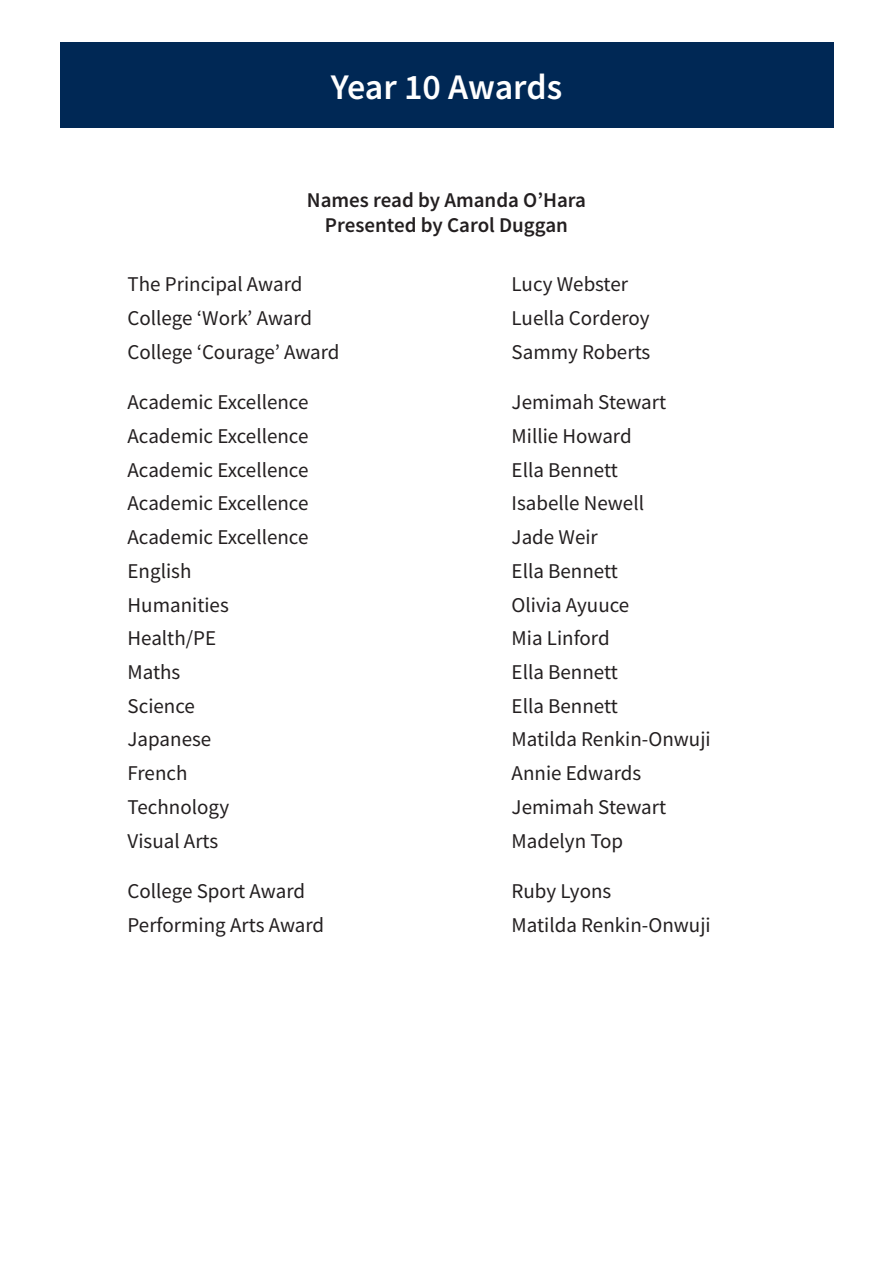
<style>
.page{position:relative;width:893px;height:1263px;background:#fff}
.page>*{position:absolute;margin:0;border:0;box-sizing:border-box;transform-origin:0 0}
.t1{font:600 36px "Source Sans Pro";letter-spacing:-.005em;color:#fff}
.t2{font:21px "Source Sans Pro";color:#231f20}
.t3{font:600 21px "Source Sans Pro";color:#231f20}
</style>
<div class="page">
<div style="left:60px;top:43px;width:773px;height:85px;background:#002855"></div>
<p class="t1" style="left:331px;top:63px;width:233px">Year 10 Awards</p>
<p class="t3" style="left:307px;top:186px;width:281px">Names read by Amanda O’Hara</p>
<p class="t3" style="left:325px;top:212px;width:245px">Presented by Carol Duggan</p>
<p class="t2" style="left:128px;top:271px;width:176px">The Principal Award</p>
<p class="t2" style="left:512px;top:271px;width:118px">Lucy Webster</p>
<p class="t2" style="left:128px;top:305px;width:186px">College ‘Work’ Award</p>
<p class="t2" style="left:512px;top:305px;width:140px">Luella Corderoy</p>
<p class="t2" style="left:128px;top:338px;width:214px">College ‘Courage’ Award</p>
<p class="t2" style="left:512px;top:338px;width:140px">Sammy Roberts</p>
<p class="t2" style="left:128px;top:389px;width:182px">Academic Excellence</p>
<p class="t2" style="left:512px;top:389px;width:156px">Jemimah Stewart</p>
<p class="t2" style="left:128px;top:423px;width:182px">Academic Excellence</p>
<p class="t2" style="left:512px;top:423px;width:122px">Millie Howard</p>
<p class="t2" style="left:128px;top:456px;width:182px">Academic Excellence</p>
<p class="t2" style="left:512px;top:456px;width:108px">Ella Bennett</p>
<p class="t2" style="left:128px;top:490px;width:182px">Academic Excellence</p>
<p class="t2" style="left:512px;top:490px;width:134px">Isabelle Newell</p>
<p class="t2" style="left:128px;top:524px;width:182px">Academic Excellence</p>
<p class="t2" style="left:512px;top:524px;width:88px">Jade Weir</p>
<p class="t2" style="left:128px;top:558px;width:65px">English</p>
<p class="t2" style="left:512px;top:558px;width:108px">Ella Bennett</p>
<p class="t2" style="left:128px;top:591px;width:103px">Humanities</p>
<p class="t2" style="left:512px;top:591px;width:119px">Olivia Ayuuce</p>
<p class="t2" style="left:128px;top:625px;width:90px">Health/PE</p>
<p class="t2" style="left:512px;top:625px;width:100px">Mia Linford</p>
<p class="t2" style="left:128px;top:659px;width:54px">Maths</p>
<p class="t2" style="left:512px;top:659px;width:108px">Ella Bennett</p>
<p class="t2" style="left:128px;top:692px;width:69px">Science</p>
<p class="t2" style="left:512px;top:692px;width:108px">Ella Bennett</p>
<p class="t2" style="left:128px;top:726px;width:85px">Japanese</p>
<p class="t2" style="left:512px;top:726px;width:201px">Matilda Renkin-Onwuji</p>
<p class="t2" style="left:128px;top:760px;width:61px">French</p>
<p class="t2" style="left:512px;top:760px;width:131px">Annie Edwards</p>
<p class="t2" style="left:128px;top:793px;width:103px">Technology</p>
<p class="t2" style="left:512px;top:793px;width:156px">Jemimah Stewart</p>
<p class="t2" style="left:128px;top:827px;width:92px">Visual Arts</p>
<p class="t2" style="left:512px;top:827px;width:113px">Madelyn Top</p>
<p class="t2" style="left:128px;top:878px;width:179px">College Sport Award</p>
<p class="t2" style="left:512px;top:878px;width:101px">Ruby Lyons</p>
<p class="t2" style="left:128px;top:912px;width:198px">Performing Arts Award</p>
<p class="t2" style="left:512px;top:912px;width:201px">Matilda Renkin-Onwuji</p>
</div>
